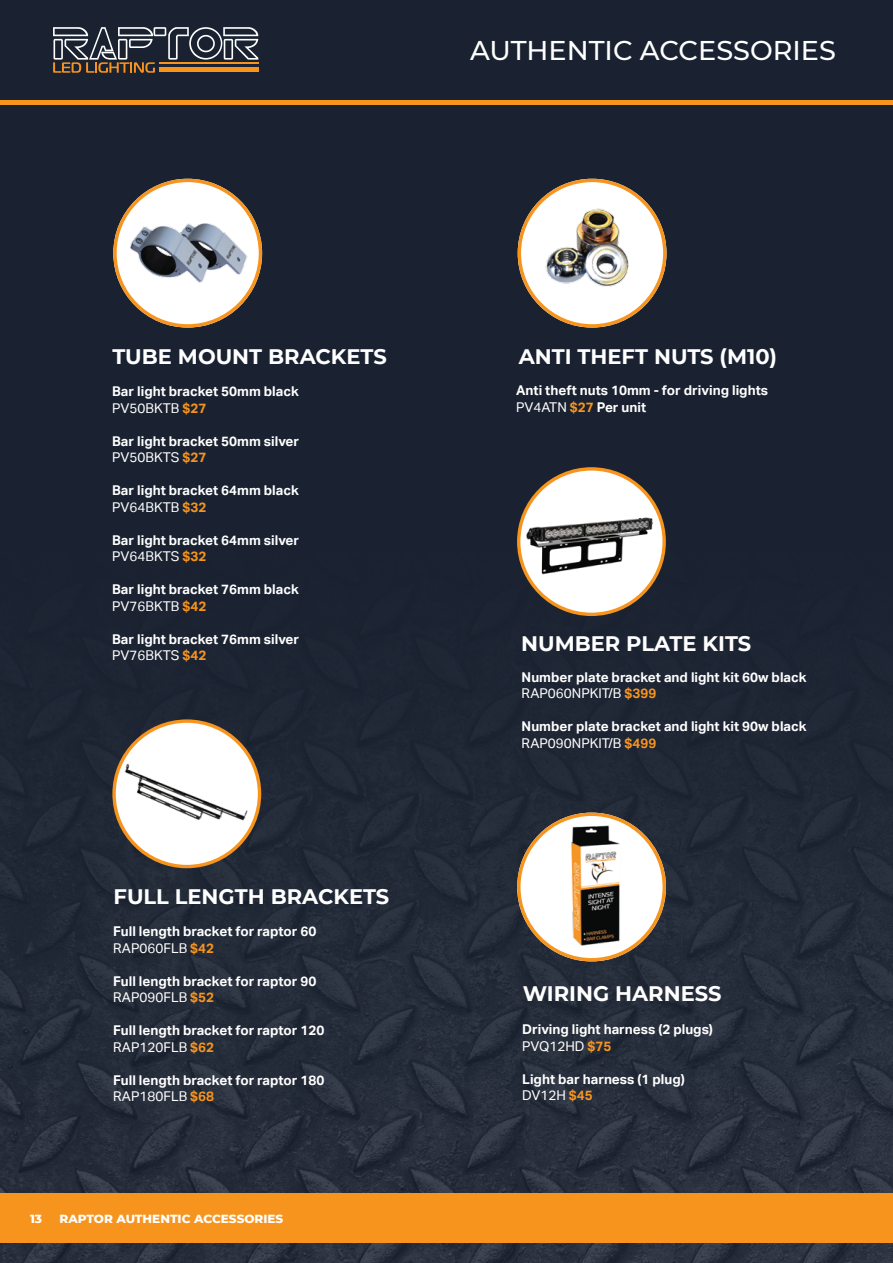
<style>
.page{position:relative;width:893px;height:1263px;background:#1a2231}
.page>*{position:absolute;margin:0;border:0;box-sizing:border-box;transform-origin:0 0}
.t1{font:500 27.15px "Montserrat";color:#fff}
.t2{font:700 21px "Montserrat";color:#fff}
.t3{font:700 13.5px/16.5px "Aktiv Grotesk";color:#fff}
.t4{font:800 12px "Montserrat";color:#fff}
.s1{font-weight:400}
.s2{color:#f7941e}
</style>
<div class="page">
<img style="left:0;top:769px;width:893px;height:494px">
<div style="left:0;top:1193px;width:893px;height:50px;background:#f7941e"></div>
<hr style="left:0;top:101px;width:893px;height:4px;background:#f7941e">
<svg style="left:53px;top:27px;width:205px;height:46px"></svg>
<svg style="left:113px;top:179px;width:149px;height:149px"></svg>
<svg style="left:517px;top:812px;width:149px;height:149px"></svg>
<svg style="left:517px;top:467px;width:149px;height:149px"></svg>
<svg style="left:518px;top:179px;width:148px;height:149px"></svg>
<img style="left:521px;top:513px;width:133px;height:62px">
<svg style="left:112px;top:719px;width:149px;height:149px"></svg>
<img style="left:125px;top:763px;width:123px;height:59px">
<h1 class="t1" style="left:470px;top:32px;width:367px">AUTHENTIC ACCESSORIES</h1>
<h2 class="t2" style="left:113px;top:342px;width:276px">TUBE MOUNT BRACKETS</h2>
<h2 class="t2" style="left:519px;top:341px;width:260px">ANTI THEFT NUTS (M10)</h2>
<p class="t3" style="left:112px;top:383px;width:188px">Bar light bracket 50mm black<br><span class="s1">PV50BKTB</span> <span class="s2">$27</span></p>
<p class="t3" style="left:112px;top:432px;width:189px">Bar light bracket 50mm silver<br><span class="s1">PV50BKTS</span> <span class="s2">$27</span></p>
<p class="t3" style="left:112px;top:482px;width:188px">Bar light bracket 64mm black<br><span class="s1">PV64BKTB</span> <span class="s2">$32</span></p>
<p class="t3" style="left:112px;top:531px;width:189px">Bar light bracket 64mm silver<br><span class="s1">PV64BKTS</span> <span class="s2">$32</span></p>
<p class="t3" style="left:112px;top:581px;width:188px">Bar light bracket 76mm black<br><span class="s1">PV76BKTB</span> <span class="s2">$42</span></p>
<p class="t3" style="left:112px;top:630px;width:189px">Bar light bracket 76mm silver<br><span class="s1">PV76BKTS</span> <span class="s2">$42</span></p>
<h2 class="t2" style="left:114px;top:882px;width:277px">FULL LENGTH BRACKETS</h2>
<p class="t3" style="left:113px;top:923px;width:205px">Full length bracket for raptor 60<br><span class="s1">RAP060FLB</span> <span class="s2">$42</span></p>
<p class="t3" style="left:113px;top:972px;width:205px">Full length bracket for raptor 90<br><span class="s1">RAP090FLB</span> <span class="s2">$52</span></p>
<p class="t3" style="left:113px;top:1022px;width:213px">Full length bracket for raptor 120<br><span class="s1">RAP120FLB</span> <span class="s2">$62</span></p>
<p class="t3" style="left:113px;top:1071px;width:213px">Full length bracket for raptor 180<br><span class="s1">RAP180FLB</span> <span class="s2">$68</span></p>
<p class="t4" style="left:30px;top:1209px;width:14px">13</p>
<p class="t4" style="left:60px;top:1209px;width:225px">RAPTOR AUTHENTIC ACCESSORIES</p>
<p class="t3" style="left:516px;top:382px;width:253px">Anti theft nuts 10mm - for driving lights<br><span class="s1">PV4ATN</span> <span class="s2">$27</span> Per unit</p>
<h2 class="t2" style="left:521px;top:628px;width:232px">NUMBER PLATE KITS</h2>
<p class="t3" style="left:522px;top:668px;width:286px">Number plate bracket and light kit 60w black<br><span class="s1">RAP060NPKIT/B</span> <span class="s2">$399</span></p>
<p class="t3" style="left:522px;top:718px;width:286px">Number plate bracket and light kit 90w black<br><span class="s1">RAP090NPKIT/B</span> <span class="s2">$499</span></p>
<h2 class="t2" style="left:523px;top:979px;width:200px">WIRING HARNESS</h2>
<p class="t3" style="left:522px;top:1021px;width:192px">Driving light harness (2 plugs)<br><span class="s1">PVQ12HD</span> <span class="s2">$75</span></p>
<p class="t3" style="left:522px;top:1070px;width:164px">Light bar harness (1 plug)<br><span class="s1">DV12H</span> <span class="s2">$45</span></p>
</div>
